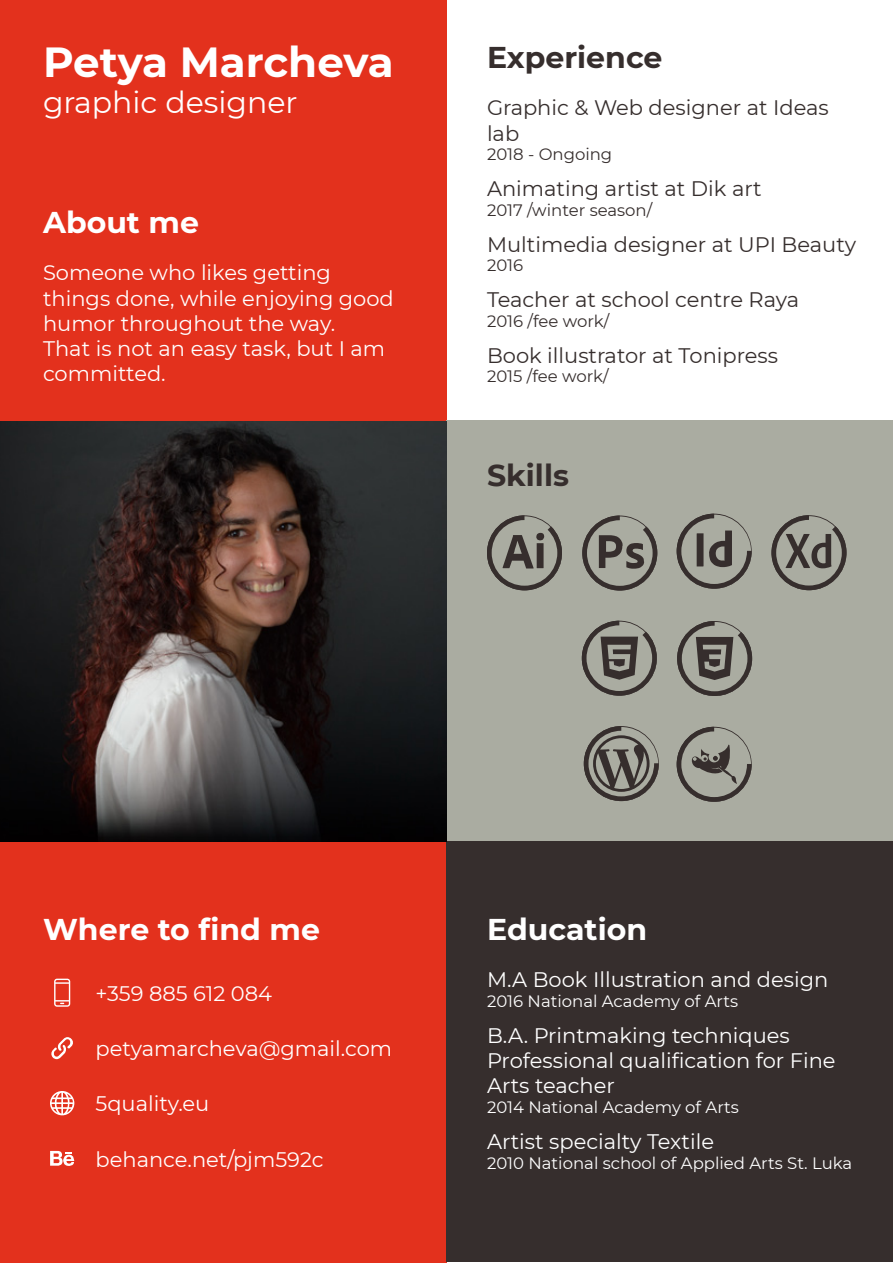
<style>
.page{position:relative;width:893px;height:1263px;background:#fff}
.page>*{position:absolute;margin:0;border:0;box-sizing:border-box;transform-origin:0 0}
.t1{font:700 42px "Montserrat";letter-spacing:-.01em;color:#fff}
.t2{font:700 30px "Montserrat";color:#fff}
.t3{font:700 30px "Montserrat";color:#362e2d}
.t4{font:30px "Montserrat";color:#fff}
.t5{font:21px/25.2px "Montserrat";color:#fff}
.t6{font:21px/25.2px "Montserrat";color:#362e2d}
.t7{font:16.5px "Montserrat";color:#fff}
.t8{font:16.5px "Montserrat";color:#362e2d}
</style>
<div class="page">
<div style="left:0;top:0;width:446px;height:1263px;background:#e3311d"></div>
<div style="left:446px;top:420px;width:447px;height:421px;background:#aaaca1"></div>
<div style="left:446px;top:841px;width:447px;height:421px;background:#362e2d"></div>
<svg style="left:51px;top:1037px;width:22px;height:22px"></svg>
<svg style="left:582px;top:621px;width:75px;height:75px"></svg>
<svg style="left:487px;top:515px;width:75px;height:75px"></svg>
<svg style="left:677px;top:514px;width:75px;height:75px"></svg>
<svg style="left:582px;top:515px;width:75px;height:75px"></svg>
<svg style="left:771px;top:515px;width:75px;height:75px"></svg>
<svg style="left:677px;top:621px;width:75px;height:75px"></svg>
<svg style="left:677px;top:727px;width:75px;height:75px"></svg>
<svg style="left:50px;top:1091px;width:24px;height:24px"></svg>
<svg style="left:50px;top:1151px;width:25px;height:15px"></svg>
<svg style="left:54px;top:979px;width:16px;height:28px"></svg>
<img style="left:0;top:421px;width:446px;height:421px">
<svg style="left:584px;top:726px;width:75px;height:75px"></svg>
<h1 class="t1" style="left:43px;top:31px;width:352px">Petya Marcheva</h1>
<h2 class="t4" style="left:43px;top:81px;width:256px">graphic designer</h2>
<h2 class="t2" style="left:43px;top:200px;width:158px">About me</h2>
<p class="t5" style="left:43px;top:260px;width:352px">Someone who likes getting things done, while enjoying good humor throughout the way.<br>That is not an easy task, but I am committed.</p>
<h2 class="t3" style="left:487px;top:35px;width:177px">Experience</h2>
<p class="t6" style="left:487px;top:95px;width:343px">Graphic &amp; Web designer at Ideas lab</p>
<p class="t8" style="left:487px;top:143px;width:127px">2018 - Ongoing</p>
<p class="t6" style="left:487px;top:175px;width:276px">Animating artist at Dik art</p>
<p class="t8" style="left:487px;top:199px;width:167px">2017 /winter season/</p>
<p class="t6" style="left:487px;top:231px;width:371px">Multimedia designer at UPI Beauty</p>
<p class="t8" style="left:487px;top:254px;width:38px">2016</p>
<p class="t6" style="left:487px;top:286px;width:314px">Teacher at school centre Raya</p>
<p class="t8" style="left:487px;top:310px;width:124px">2016 /fee work/</p>
<p class="t6" style="left:487px;top:342px;width:293px">Book illustrator at Tonipress</p>
<p class="t8" style="left:487px;top:365px;width:123px">2015 /fee work/</p>
<h2 class="t3" style="left:487px;top:453px;width:83px">Skills</h2>
<h2 class="t2" style="left:43px;top:907px;width:278px">Where to find me</h2>
<p class="t5" style="left:96px;top:980px;width:178px">+359 885 612 084</p>
<p class="t5" style="left:96px;top:1035px;width:298px">petyamarcheva@gmail.com</p>
<p class="t5" style="left:96px;top:1090px;width:115px">5quality.eu</p>
<p class="t5" style="left:96px;top:1146px;width:230px">behance.net/pjm592c</p>
<h2 class="t2" style="left:487px;top:907px;width:162px">Education</h2>
<p class="t5" style="left:487px;top:966px;width:343px">M.A Book Illustration and design</p>
<p class="t7" style="left:487px;top:990px;width:253px">2016 National Academy of Arts</p>
<p class="t5" style="left:487px;top:1022px;width:350px">B.A. Printmaking techniques<br>Professional qualification for Fine<br>Arts teacher</p>
<p class="t7" style="left:487px;top:1096px;width:254px">2014 National Academy of Arts</p>
<p class="t5" style="left:487px;top:1128px;width:229px">Artist specialty Textile</p>
<p class="t7" style="left:487px;top:1151px;width:367px">2010 National school of Applied Arts St. Luka</p>
</div>
